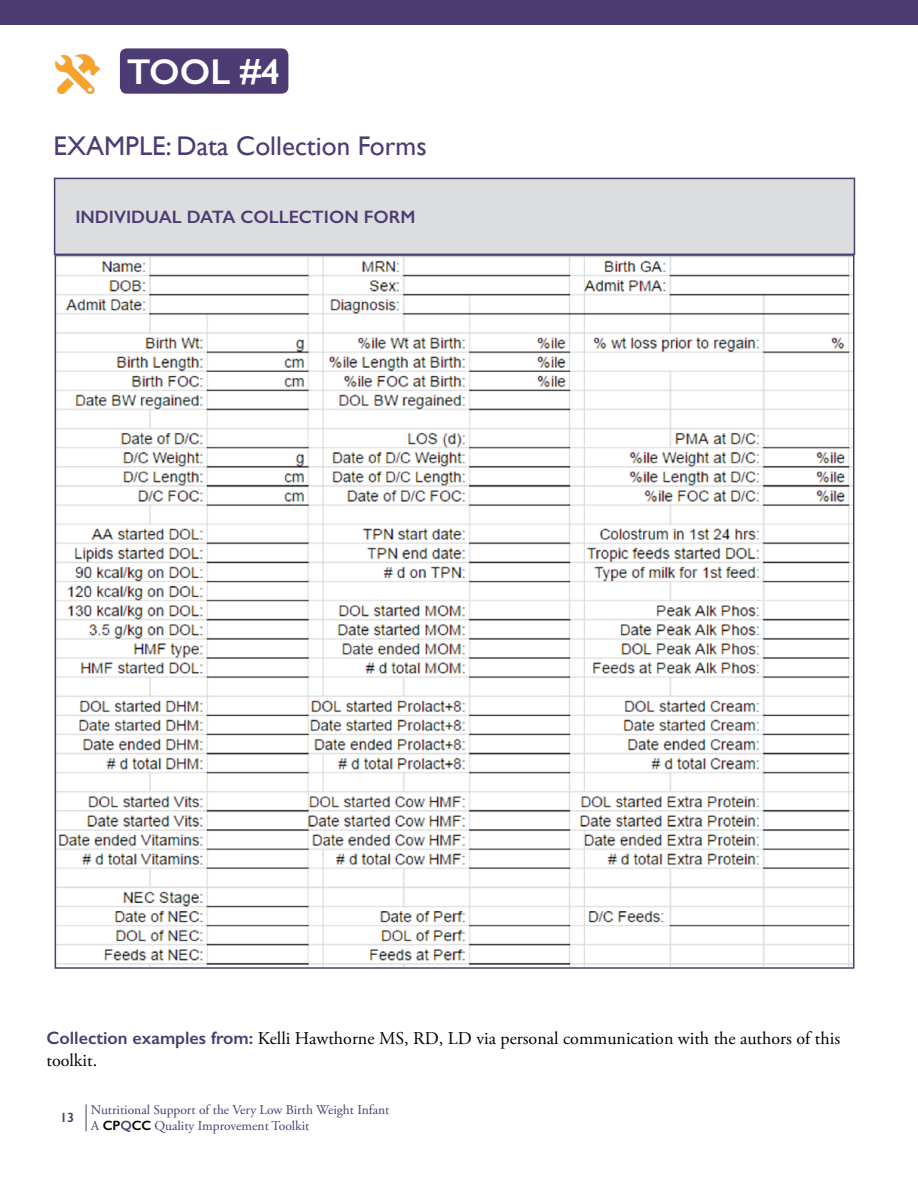
<style>
.page{position:relative;width:918px;height:1188px;background:#fff}
.page>*{position:absolute;margin:0;border:0;box-sizing:border-box;transform-origin:0 0}
.t1{font:600 36px "Gill Sans";color:#fff}
.t2{font:27px "Gill Sans";color:#4d3c73}
.t3{font:18px/21.6px "Adobe Garamond Pro";color:#000}
.t4{font:600 18px "Gill Sans";color:#4d3c73}
.t5{font:13.5px/16.2px "Adobe Garamond Pro";color:#4d3c73}
.s1{font-family:"Gill Sans";font-weight:600;color:#4d3c73}
.s2{font-family:"Gill Sans";font-weight:600}
.s3{font-family:"Gill Sans";font-weight:600;color:#000}
</style>
<div class="page">
<svg style="left:86px;top:1104px;width:1px;height:27px"></svg>
<div style="left:55px;top:178px;width:799px;height:76px;background:#dcddde"></div>
<div style="left:54px;top:178px;width:801px;height:77px;border:2px solid #4d3c73"></div>
<div style="left:0;top:0;width:918px;height:24px;background:#4d3c73"></div>
<div style="left:120px;top:48px;width:168px;height:46px;background:#4d3c73;border-radius:7px"></div>
<img style="left:55px;top:54px;width:45px;height:40px">
<img style="left:58px;top:257px;width:793px;height:709px">
<h1 class="t1" style="left:127px;top:50px;width:155px">TOOL #4</h1>
<h2 class="t2" style="left:54px;top:130px;width:375px">EXAMPLE: Data Collection Forms</h2>
<p class="t4" style="left:75px;top:206px;width:342px">INDIVIDUAL DATA COLLECTION FORM</p>
<p class="t3" style="left:46px;top:1029px;width:795px"><span class="s1">Collection examples from:</span> Kelli Hawthorne MS, RD, LD via personal communication with the authors of this toolkit.</p>
<p class="t5" style="left:91px;top:1102px;width:300px;text-indent:-31px"><span class="s2">13</span> Nutritional Support of the Very Low Birth Weight Infant<br>A <span class="s3">CP</span><span class="s2">Q</span><span class="s3">CC</span> Quality Improvement Toolkit</p>
</div>
